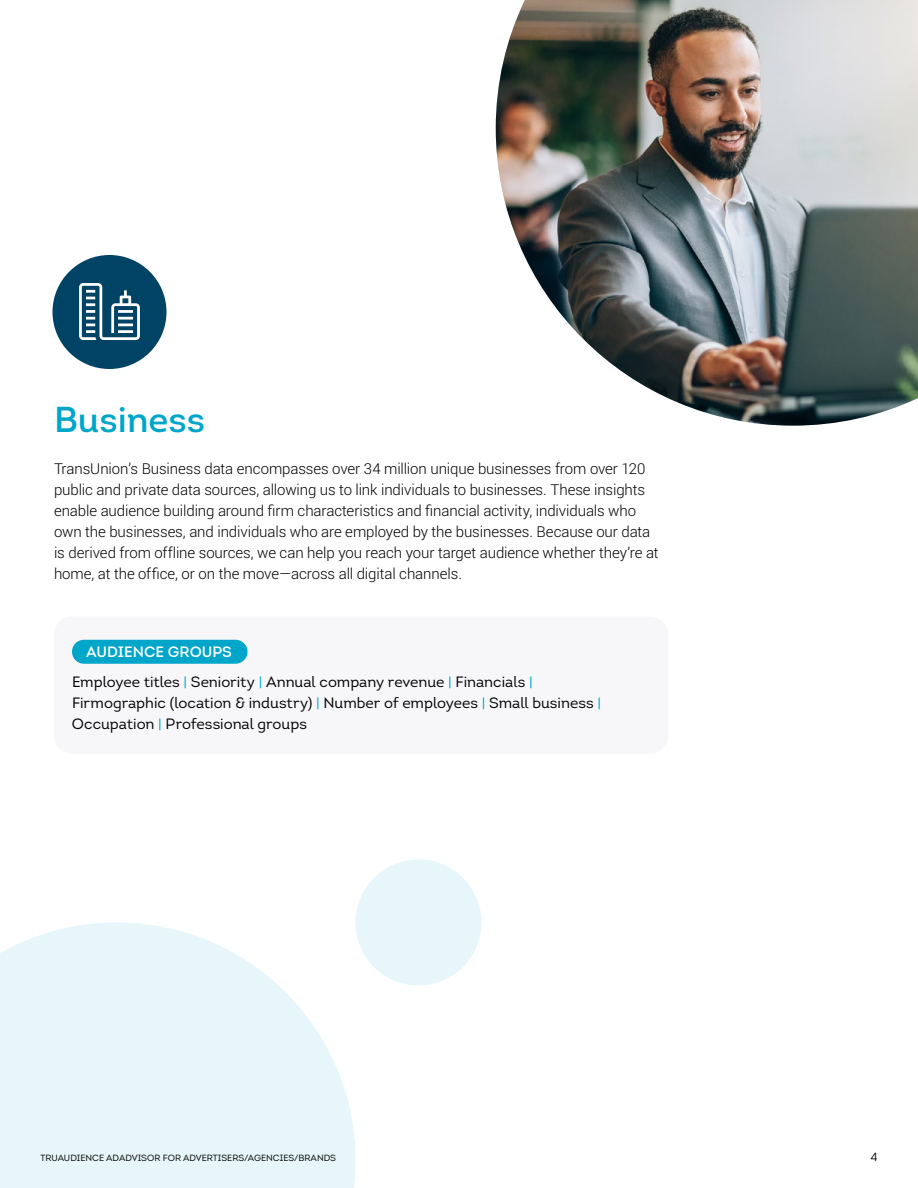
<style>
.page{position:relative;width:918px;height:1188px;background:#fff}
.page>*{position:absolute;margin:0;border:0;box-sizing:border-box;transform-origin:0 0}
.t1{font:600 36px "Intro";color:#00a6ca}
.t2{font:300 15px/21px "Roboto";letter-spacing:-.005em;color:#000}
.t3{font:15px/21px "Intro";color:#000}
.t4{font:15px "Intro Semi Bold Caps";color:#fff}
.t5{font:12px "Intro";color:#000}
.t6{font:9px "Intro";color:#000}
.s1{color:#00a6ca}
</style>
<div class="page">
<div style="left:54px;top:616px;width:614px;height:138px;background:#f7f7fa;border-radius:18px"></div>
<div style="left:72px;top:640px;width:176px;height:24px;background:#00a6ca;border-radius:12px"></div>
<div style="left:52px;top:255px;width:114px;height:114px;background:#004364;border-radius:50%"></div>
<svg style="left:79px;top:283px;width:61px;height:57px"></svg>
<img style="left:496px;top:0;width:422px;height:426px">
<svg style="left:0;top:922px;width:356px;height:266px;background:#e9f7fa"></svg>
<div style="left:356px;top:860px;width:125px;height:125px;background:#e6f6fa;border-radius:50%"></div>
<h1 class="t1" style="left:54px;top:397px;width:153px">Business</h1>
<p class="t2" style="left:54px;top:458px;width:606px">TransUnion’s Business data encompasses over 34 million unique businesses from over 120 public and private data sources, allowing us to link individuals to businesses. These insights enable audience building around firm characteristics and financial activity, individuals who own the businesses, and individuals who are employed by the businesses. Because our data is derived from offline sources, we can help you reach your target audience whether they’re at home, at the office, or on the move—across all digital channels.</p>
<p class="t4" style="left:86px;top:643px;width:147px">AUDIENCE GROUPS</p>
<p class="t3" style="left:72px;top:671px;width:531px">Employee titles <span class="s1">|</span> Seniority <span class="s1">|</span> Annual company revenue <span class="s1">|</span> Financials <span class="s1">|<br></span>Firmographic (location &amp; industry) <span class="s1">|</span> Number of employees <span class="s1">|</span> Small business <span class="s1">|<br></span>Occupation <span class="s1">|</span> Professional groups</p>
<p class="t6" style="left:40px;top:1152px;width:297px">TRUAUDIENCE ADADVISOR FOR ADVERTISERS/AGENCIES/BRANDS</p>
<p class="t5" style="left:870px;top:1149px;width:9px">4</p>
</div>
